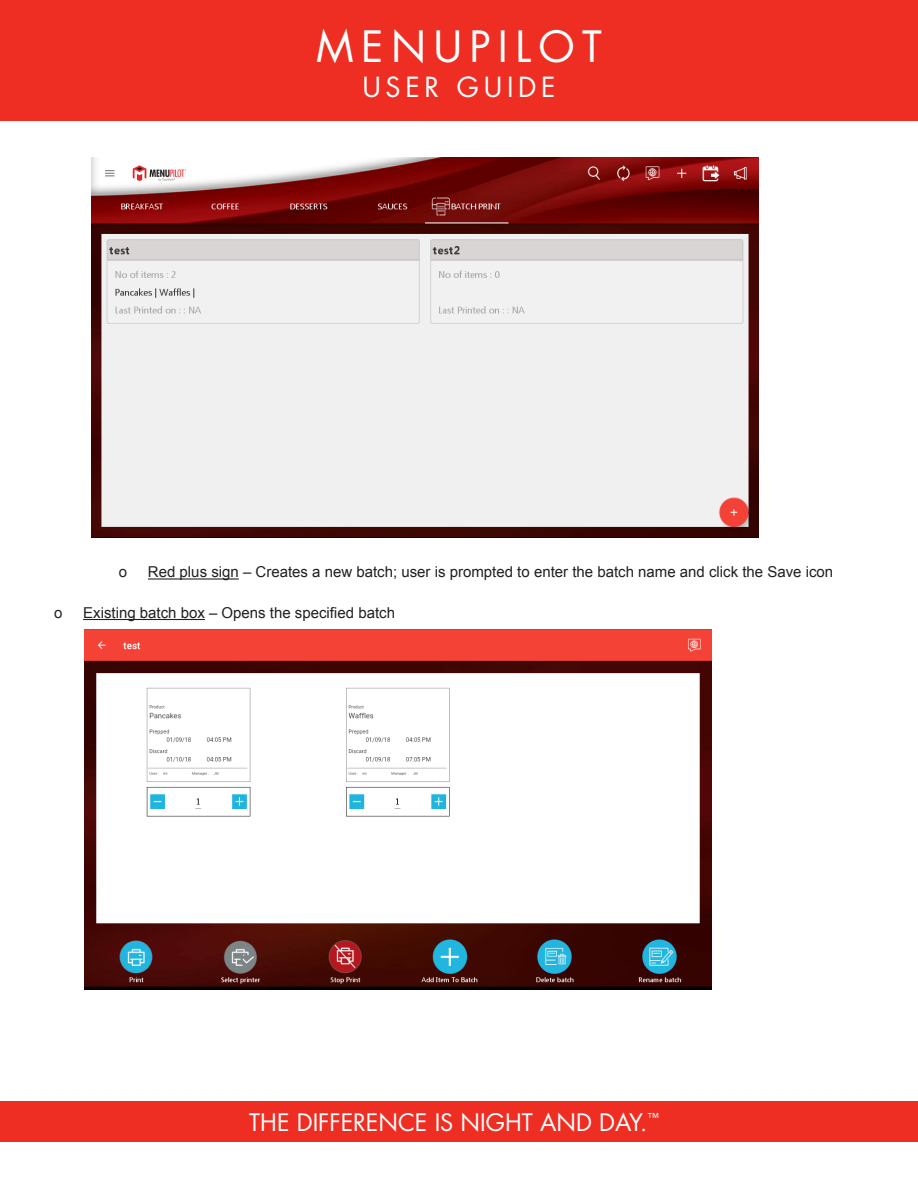
<style>
.page{position:relative;width:918px;height:1188px;background:#fff}
.page>*{position:absolute;margin:0;border:0;box-sizing:border-box;transform-origin:0 0}
.t1{font:42px "Futura Std";letter-spacing:.175em;color:#fff}
.t2{font:27px "Futura Std";letter-spacing:.175em;color:#fff}
.t3{font:23.4px "Futura Std";color:#fff}
.t4{font:15px "Arial";color:#231f20}
</style>
<div class="page">
<div style="left:0;top:0;width:918px;height:121px;background:#ee2e22"></div>
<img style="left:91px;top:158px;width:668px;height:379px">
<hr style="left:148px;top:578px;width:91px;height:2px;background:#231f20">
<img style="left:85px;top:630px;width:627px;height:360px">
<hr style="left:83px;top:619px;width:122px;height:1px;background:#231f20">
<div style="left:0;top:1102px;width:918px;height:40px;background:#ee2e22"></div>
<h1 class="t1" style="left:316px;top:20px;width:287px">MENUPILOT</h1>
<h2 class="t2" style="left:362px;top:70px;width:195px">USER GUIDE</h2>
<p class="t4" style="left:119px;top:562px;width:10px">o</p>
<p class="t4" style="left:148px;top:562px;width:687px">Red plus sign – Creates a new batch; user is prompted to enter the batch name and click the Save icon</p>
<p class="t4" style="left:54px;top:603px;width:10px">o</p>
<p class="t4" style="left:83px;top:603px;width:313px">Existing batch box – Opens the specified batch</p>
<p class="t3" style="left:249px;top:1108px;width:411px">THE DIFFERENCE IS NIGHT AND DAY.<sup>™</sup></p>
</div>
